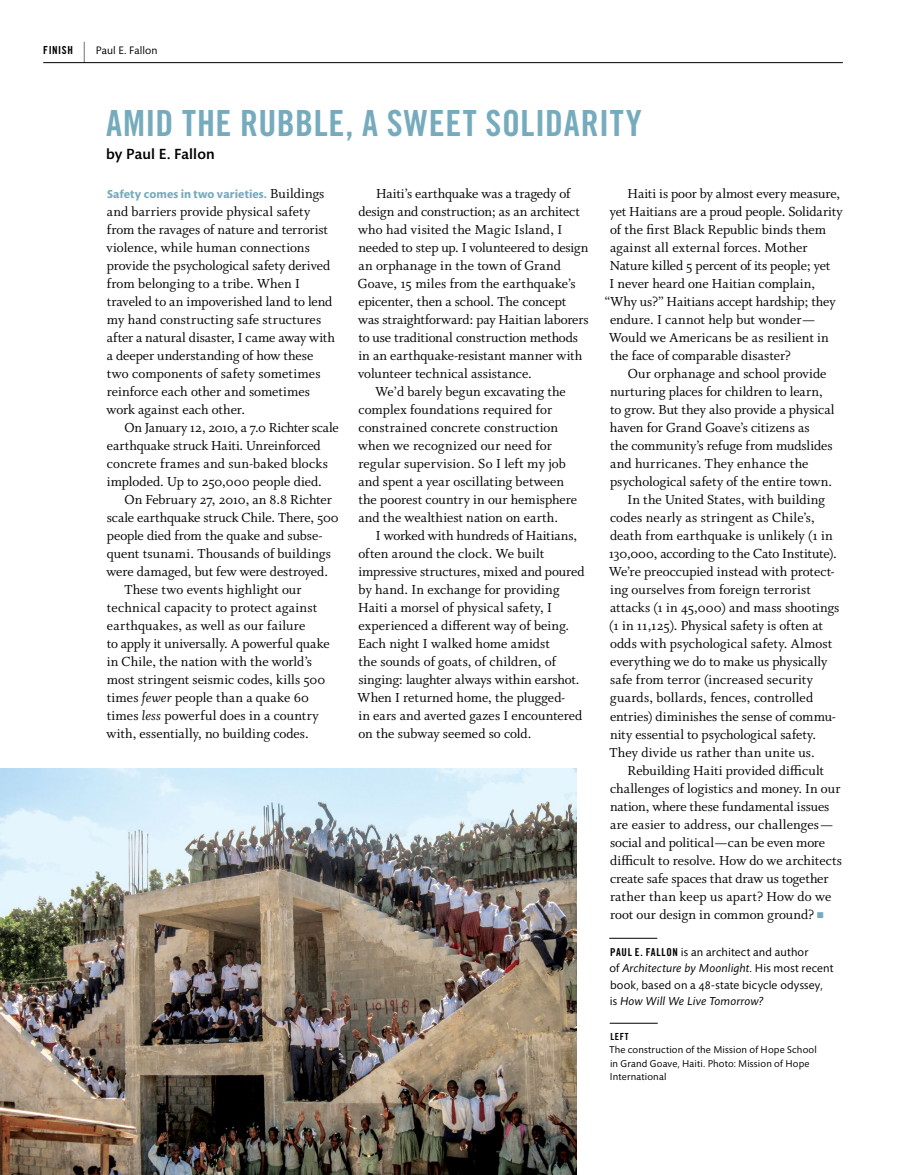
<style>
.page{position:relative;width:905px;height:1175px;background:#fff}
.page>*{position:absolute;margin:0;border:0;box-sizing:border-box;transform-origin:0 0}
.t1{font:36px "Trade Gothic Bold Cond Twenty";letter-spacing:.015em;color:#76abbd}
.t2{font:500 15px "Mundo Sans Pro";letter-spacing:.015em;color:#000}
.t3{font:14.7px/18px "Whitman Roman Os F";color:#000}
.t4{font:14.7px "Whitman Roman Os F";letter-spacing:.02em;color:#000}
.t5{font:11.7px/16.5px "Mundo Sans Pro";letter-spacing:.015em;color:#000}
.t6{font:700 11.7px "Mundo Sans Pro";letter-spacing:.01em;color:#76abbd}
.t7{font:10.95px "Mundo Sans Pro";letter-spacing:.01em;color:#000}
.t8{font:10.2px/13.5px "Mundo Sans Pro";letter-spacing:.015em;color:#000}
.t9{font:9.75px "Trade Gothic Bold Cond Twenty";color:#000}
.s1{font-family:"Trade Gothic Bold Cond Twenty"}
.s2{font-size:19.35px}
.s3{font-family:"Whitman Roman Os F";font-weight:400;font-size:14.7px;color:#000}
.s4{font-family:"Whitman Italic Os F"}
.s5{color:#76abbd}
.s6{font-family:"Trade Gothic Bold Cond Twenty";font-size:10.8px}
.s7{font-style:italic}
</style>
<div class="page">
<img style="left:0;top:768px;width:576px;height:406px">
<hr style="left:609px;top:938px;width:48px;height:1px;background:#000">
<hr style="left:609px;top:1023px;width:48px;height:1px;background:#000">
<hr style="left:43px;top:62px;width:799px;height:1px;background:#000">
<p class="t7" style="left:43px;top:44px;width:116px"><span class="s1">FINISH</span> <span class="s2">|</span> Paul E. Fallon</p>
<h1 class="t1" style="left:106px;top:101px;width:537px">AMID THE RUBBLE, A SWEET SOLIDARITY</h1>
<p class="t2" style="left:106px;top:145px;width:110px">by Paul E. Fallon</p>
<p class="t6" style="left:107px;top:187px;width:219px">Safety comes in two varieties. <span class="s3">Buildings</span></p>
<p class="t3" style="left:107px;top:203px;width:230px">and barriers provide physical safety from the ravages of nature and terrorist violence, while human connections provide the psychological safety derived from belonging to a tribe. When I traveled to an impoverished land to lend my hand constructing safe structures after a natural disaster, I came away with a deeper understanding of how these two components of safety sometimes reinforce each other and sometimes work against each other.</p>
<p class="t3" style="left:107px;top:419px;width:233px;text-indent:18px">On January 12, 2010, a 7.0 Richter scale earthquake struck Haiti. Unreinforced concrete frames and sun-baked blocks imploded. Up to 250,000 people died.</p>
<p class="t3" style="left:124px;top:491px;width:209px">On February 27, 2010, an 8.8 Richter</p>
<p class="t3" style="left:107px;top:509px;width:233px">scale earthquake struck Chile. There, 500</p>
<p class="t3" style="left:107px;top:527px;width:216px">people died from the quake and subse-</p>
<p class="t3" style="left:107px;top:545px;width:226px">quent tsunami. Thousands of buildings</p>
<p class="t3" style="left:106px;top:563px;width:223px">were damaged, but few were destroyed.</p>
<p class="t3" style="left:124px;top:581px;width:179px">These two events highlight our</p>
<p class="t3" style="left:107px;top:599px;width:212px">technical capacity to protect against</p>
<p class="t4" style="left:107px;top:618px;width:200px">earthquakes, as well as our failure</p>
<p class="t3" style="left:107px;top:635px;width:224px">to apply it universally. A powerful quake</p>
<p class="t3" style="left:107px;top:653px;width:207px">in Chile, the nation with the world’s</p>
<p class="t3" style="left:107px;top:671px;width:220px">most stringent seismic codes, kills 500</p>
<p class="t3" style="left:107px;top:689px;width:204px">times <span class="s4">fewer</span> people than a quake 60</p>
<p class="t3" style="left:107px;top:707px;width:213px">times <span class="s4">less</span> powerful does in a country</p>
<p class="t3" style="left:107px;top:725px;width:204px">with, essentially, no building codes.</p>
<p class="t3" style="left:376px;top:185px;width:196px">Haiti’s earthquake was a tragedy of</p>
<p class="t3" style="left:358px;top:203px;width:223px">design and construction; as an architect</p>
<p class="t3" style="left:358px;top:221px;width:206px">who had visited the Magic Island, I</p>
<p class="t3" style="left:358px;top:239px;width:231px">needed to step up. I volunteered to design</p>
<p class="t3" style="left:358px;top:257px;width:204px">an orphanage in the town of Grand</p>
<p class="t3" style="left:358px;top:275px;width:219px">Goave, 15 miles from the earthquake’s</p>
<p class="t3" style="left:358px;top:293px;width:209px">epicenter, then a school. The concept</p>
<p class="t3" style="left:358px;top:311px;width:232px">was straightforward: pay Haitian laborers</p>
<p class="t3" style="left:358px;top:329px;width:221px">to use traditional construction methods</p>
<p class="t3" style="left:358px;top:347px;width:225px">in an earthquake-resistant manner with</p>
<p class="t3" style="left:358px;top:365px;width:175px">volunteer technical assistance.</p>
<p class="t3" style="left:375px;top:383px;width:192px">We’d barely begun excavating the</p>
<p class="t3" style="left:358px;top:401px;width:195px">complex foundations required for</p>
<p class="t3" style="left:358px;top:419px;width:201px">constrained concrete construction</p>
<p class="t3" style="left:358px;top:437px;width:195px">when we recognized our need for</p>
<p class="t3" style="left:358px;top:455px;width:209px">regular supervision. So I left my job</p>
<p class="t3" style="left:358px;top:473px;width:207px">and spent a year oscillating between</p>
<p class="t3" style="left:358px;top:491px;width:220px">the poorest country in our hemisphere</p>
<p class="t3" style="left:358px;top:509px;width:201px">and the wealthiest nation on earth.</p>
<p class="t3" style="left:376px;top:527px;width:203px">I worked with hundreds of Haitians,</p>
<p class="t3" style="left:358px;top:545px;width:187px">often around the clock. We built</p>
<p class="t3" style="left:358px;top:563px;width:227px">impressive structures, mixed and poured</p>
<p class="t3" style="left:358px;top:581px;width:202px">by hand. In exchange for providing</p>
<p class="t3" style="left:358px;top:599px;width:195px">Haiti a morsel of physical safety, I</p>
<p class="t3" style="left:358px;top:617px;width:212px">experienced a different way of being.</p>
<p class="t3" style="left:358px;top:635px;width:193px">Each night I walked home amidst</p>
<p class="t3" style="left:358px;top:653px;width:199px">the sounds of goats, of children, of</p>
<p class="t3" style="left:358px;top:671px;width:222px">singing: laughter always within earshot.</p>
<p class="t3" style="left:357px;top:689px;width:209px">When I returned home, the plugged-</p>
<p class="t3" style="left:358px;top:707px;width:225px">in ears and averted gazes I encountered</p>
<p class="t3" style="left:358px;top:725px;width:174px">on the subway seemed so cold.</p>
<p class="t3" style="left:627px;top:185px;width:214px">Haiti is poor by almost every measure,</p>
<p class="t3" style="left:609px;top:203px;width:234px">yet Haitians are a proud people. Solidarity</p>
<p class="t3" style="left:610px;top:221px;width:218px">of the first Black Republic binds them</p>
<p class="t3" style="left:610px;top:239px;width:199px">against all external forces. Mother</p>
<p class="t3" style="left:609px;top:257px;width:222px">Nature killed 5 percent of its people; yet</p>
<p class="t3" style="left:609px;top:275px;width:207px">I never heard one Haitian complain,</p>
<p class="t3" style="left:605px;top:293px;width:232px">“Why us?” Haitians accept hardship; they</p>
<p class="t3" style="left:610px;top:311px;width:207px">endure. I cannot help but wonder—</p>
<p class="t3" style="left:609px;top:329px;width:221px">Would we Americans be as resilient in</p>
<p class="t3" style="left:610px;top:347px;width:182px">the face of comparable disaster?</p>
<p class="t3" style="left:627px;top:365px;width:200px">Our orphanage and school provide</p>
<p class="t3" style="left:610px;top:383px;width:214px">nurturing places for children to learn,</p>
<p class="t3" style="left:610px;top:401px;width:226px">to grow. But they also provide a physical</p>
<p class="t3" style="left:610px;top:419px;width:201px">haven for Grand Goave’s citizens as</p>
<p class="t3" style="left:610px;top:437px;width:224px">the community’s refuge from mudslides</p>
<p class="t4" style="left:610px;top:456px;width:200px">and hurricanes. They enhance the</p>
<p class="t3" style="left:610px;top:473px;width:224px">psychological safety of the entire town.</p>
<p class="t3" style="left:627px;top:491px;width:199px">In the United States, with building</p>
<p class="t3" style="left:610px;top:509px;width:206px">codes nearly as stringent as Chile’s,</p>
<p class="t3" style="left:610px;top:527px;width:224px">death from earthquake is unlikely (1 in</p>
<p class="t3" style="left:608px;top:545px;width:230px">130,000, according to the Cato Institute).</p>
<p class="t3" style="left:609px;top:563px;width:226px">We’re preoccupied instead with protect-</p>
<p class="t3" style="left:610px;top:581px;width:202px">ing ourselves from foreign terrorist</p>
<p class="t3" style="left:610px;top:599px;width:231px">attacks (1 in 45,000) and mass shootings</p>
<p class="t3" style="left:609px;top:617px;width:215px">(1 in 11,125). Physical safety is often at</p>
<p class="t3" style="left:610px;top:635px;width:224px">odds with psychological safety. Almost</p>
<p class="t3" style="left:610px;top:653px;width:219px">everything we do to make us physically</p>
<p class="t3" style="left:610px;top:671px;width:204px">safe from terror (increased security</p>
<p class="t3" style="left:610px;top:689px;width:205px">guards, bollards, fences, controlled</p>
<p class="t3" style="left:610px;top:707px;width:226px">entries) diminishes the sense of commu-</p>
<p class="t3" style="left:610px;top:725px;width:207px">nity essential to psychological safety.</p>
<p class="t3" style="left:609px;top:743px;width:207px">They divide us rather than unite us.</p>
<p class="t3" style="left:627px;top:761px;width:198px">Rebuilding Haiti provided difficult</p>
<p class="t3" style="left:610px;top:779px;width:232px">challenges of logistics and money. In our</p>
<p class="t3" style="left:610px;top:797px;width:221px">nation, where these fundamental issues</p>
<p class="t3" style="left:610px;top:815px;width:225px">are easier to address, our challenges—</p>
<p class="t3" style="left:610px;top:833px;width:217px">social and political—can be even more</p>
<p class="t3" style="left:610px;top:851px;width:233px">difficult to resolve. How do we architects</p>
<p class="t3" style="left:610px;top:869px;width:220px">create safe spaces that draw us together</p>
<p class="t3" style="left:610px;top:887px;width:223px">rather than keep us apart? How do we</p>
<p class="t3" style="left:610px;top:905px;width:215px">root our design in common ground? <span class="s5">■</span></p>
<p class="t5" style="left:609px;top:943px;width:225px"><span class="s6">PAUL E. FALLON</span> is an architect and author<br>of <span class="s7">Architecture by Moonlight</span>. His most recent book, based on a 48-state bicycle odyssey,<br>is <span class="s7">How Will We Live Tomorrow?</span></p>
<p class="t9" style="left:610px;top:1030px;width:20px">LEFT</p>
<p class="t8" style="left:609px;top:1043px;width:209px">The construction of the Mission of Hope School in Grand Goave, Haiti. Photo: Mission of Hope<br>International</p>
</div>
